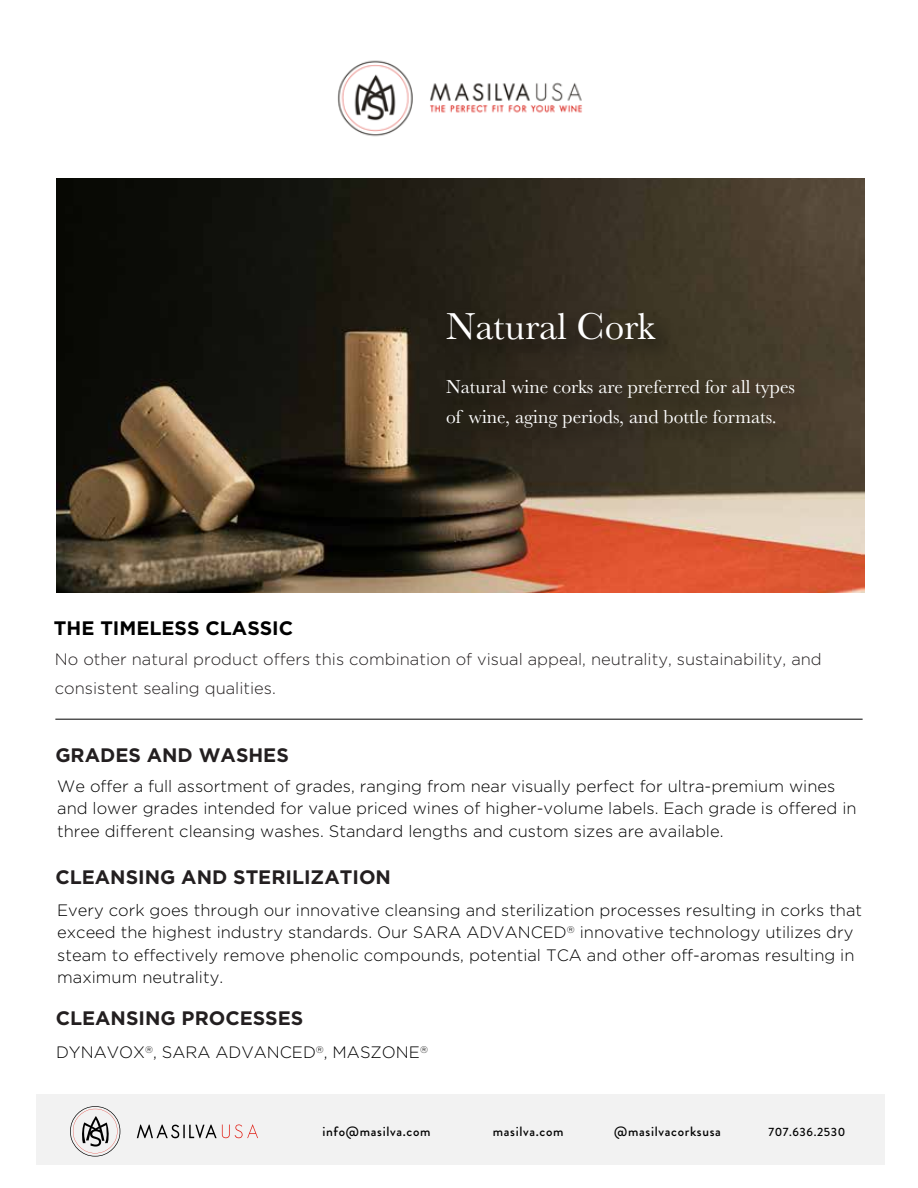
<style>
.page{position:relative;width:918px;height:1188px;background:#fff}
.page>*{position:absolute;margin:0;border:0;box-sizing:border-box;transform-origin:0 0}
.t1{font:39px "Baskerville";color:#fff}
.t2{font:19.5px/30px "Baskerville";color:#fff}
.t3{font:700 19.5px "Gotham";color:#231f20}
.t4{font:700 19.5px "Gotham";color:#000}
.t5{font:300 16.5px/22.5px "Gotham";color:#000}
.t6{font:300 16.5px/28.5px "Gotham";color:#231f20}
.t7{font:500 13.5px "Brandon Grotesque";letter-spacing:.05em;color:#000}
.t8{font:500 12px "Brandon Grotesque";letter-spacing:.05em;color:#000}
</style>
<div class="page">
<div style="left:36px;top:1094px;width:849px;height:70px;background:#f2f2f2"></div>
<svg style="left:137px;top:1124px;width:121px;height:14px"></svg>
<svg style="left:70px;top:1106px;width:50px;height:51px"></svg>
<img style="left:337px;top:60px;width:245px;height:77px">
<img style="left:57px;top:178px;width:807px;height:414px">
<img style="left:322px;top:280px;width:51px;height:94px">
<img style="left:434px;top:294px;width:256px;height:70px">
<img style="left:434px;top:364px;width:395px;height:130px">
<hr style="left:55px;top:719px;width:808px;height:1px;background:#000">
<h1 class="t1" style="left:446px;top:301px;width:211px">Natural Cork</h1>
<p class="t4" style="left:54px;top:616px;width:241px">THE TIMELESS CLASSIC</p>
<p class="t2" style="left:446px;top:372px;width:350px">Natural wine corks are preferred for all types of wine, aging periods, and bottle formats.</p>
<p class="t6" style="left:55px;top:645px;width:768px">No other natural product offers this combination of visual appeal, neutrality, sustainability, and consistent sealing qualities.</p>
<p class="t3" style="left:55px;top:744px;width:235px">GRADES AND WASHES</p>
<p class="t5" style="left:57px;top:774px;width:801px">We offer a full assortment of grades, ranging from near visually perfect for ultra-premium wines and lower grades intended for value priced wines of higher-volume labels. Each grade is offered in three different cleansing washes. Standard lengths and custom sizes are available.</p>
<p class="t3" style="left:55px;top:866px;width:337px">CLEANSING AND STERILIZATION</p>
<p class="t5" style="left:57px;top:898px;width:806px">Every cork goes through our innovative cleansing and sterilization processes resulting in corks that exceed the highest industry standards. Our SARA ADVANCED<sup>®</sup> innovative technology utilizes dry steam to effectively remove phenolic compounds, potential TCA and other off-aromas resulting in maximum neutrality.</p>
<p class="t3" style="left:56px;top:1007px;width:249px">CLEANSING PROCESSES</p>
<p class="t5" style="left:56px;top:1041px;width:373px">DYNAVOX<sup>®</sup>, SARA ADVANCED<sup>®</sup>, MASZONE<sup>®</sup></p>
<p class="t7" style="left:322px;top:1122px;width:110px">info@masilva.com</p>
<p class="t7" style="left:493px;top:1122px;width:72px">masilva.com</p>
<p class="t7" style="left:614px;top:1122px;width:108px">@masilvacorksusa</p>
<p class="t8" style="left:769px;top:1124px;width:78px">707.636.2530</p>
</div>
